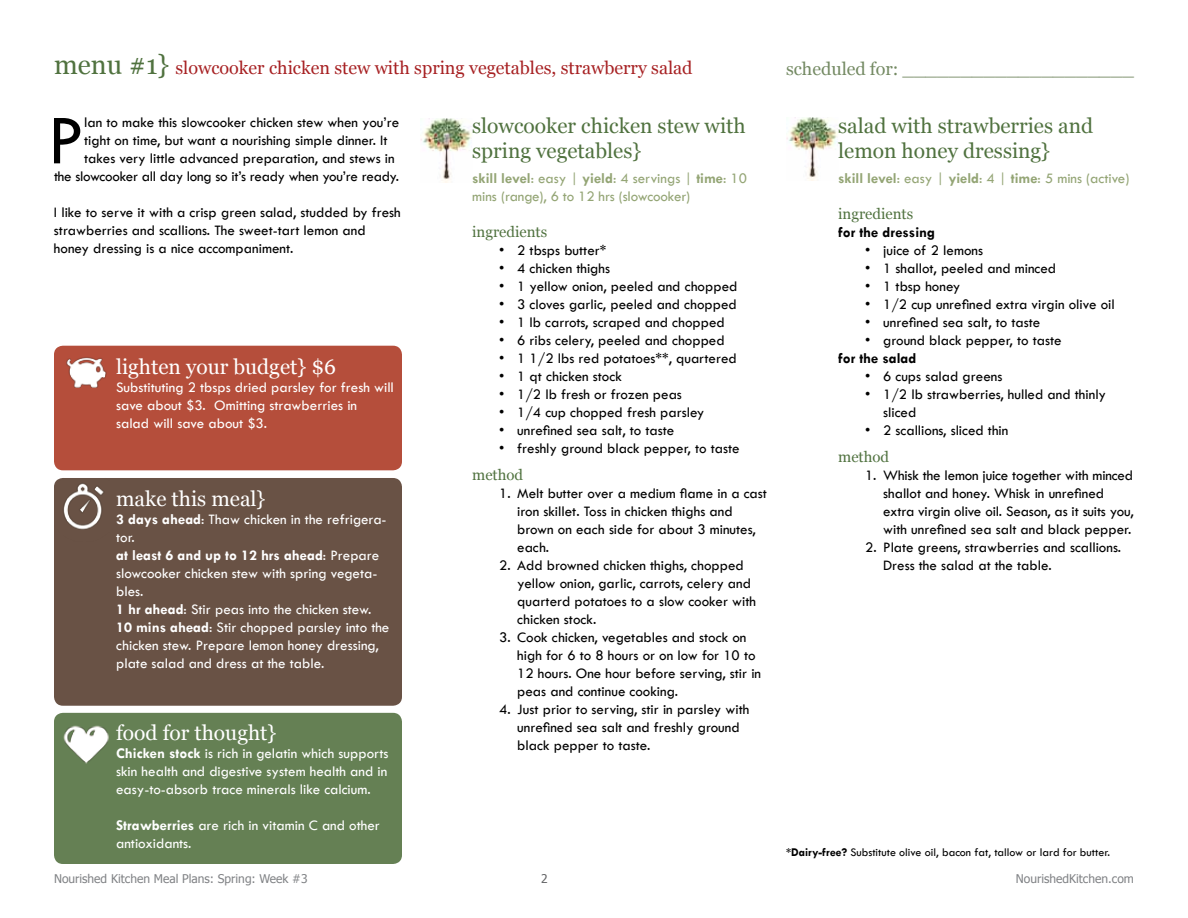
<style>
.page{position:relative;width:1188px;height:918px;background:#fff}
.page>*{position:absolute;margin:0;border:0;box-sizing:border-box;transform-origin:0 0}
.t1{font:72.9px "Tw Cen";color:#000}
.t2{font:21px/25.2px "Georgia";color:#50723f}
.t3{font:21px "Georgia";color:#fff}
.t4{font:18px "Georgia";color:#a72123}
.t5{font:18px "Georgia";color:#748a63}
.t6{font:15px/18px "Tw Cen";color:#000}
.t7{font:15px/18px "Tw Cen";color:#fff}
.t8{font:15px/18px "Tw Cen";color:#94a575}
.t9{font:15px "Georgia";color:#50723f}
.t10{font:700 15px "Tw Cen";color:#000}
.t11{font:12px "Tw Cen";color:#000}
.t12{font:12px "Tahoma";color:#808285}
.t13{font:12px "Tahoma";color:#636466}
.s1{font-size:27px;color:#50723f}
.s2{font-weight:700}
</style>
<div class="page">
<div style="left:54px;top:478px;width:348px;height:228px;background:#695245;border-radius:9px"></div>
<img style="left:54px;top:478px;width:50px;height:52px">
<img style="left:420px;top:118px;width:52px;height:64px">
<div style="left:54px;top:713px;width:348px;height:151px;background:#658054;border-radius:9px"></div>
<img style="left:63px;top:725px;width:46px;height:39px">
<img style="left:786px;top:117px;width:52px;height:64px">
<div style="left:54px;top:346px;width:348px;height:124px;background:#b54e3b;border-radius:9px"></div>
<img style="left:54px;top:349px;width:53px;height:38px">
<p class="t4" style="left:54px;top:57px;width:640px"><span class="s1">menu #1}</span> slowcooker chicken stew with spring vegetables, strawberry salad</p>
<p class="t5" style="left:786px;top:58px;width:349px">scheduled for: ____________________</p>
<h1 class="t1" style="left:48px;top:96px;width:38px">P</h1>
<p class="t6" style="left:84px;top:114px;width:316px">lan to make this slowcooker chicken stew when you’re</p>
<p class="t6" style="left:84px;top:132px;width:305px">tight on time, but want a nourishing simple dinner. It</p>
<p class="t6" style="left:84px;top:150px;width:312px">takes very little advanced preparation, and stews in</p>
<p class="t6" style="left:54px;top:168px;width:347px">the slowcooker all day long so it’s ready when you’re ready.</p>
<p class="t6" style="left:54px;top:204px;width:348px">I like to serve it with a crisp green salad, studded by fresh strawberries and scallions. The sweet-tart lemon and honey dressing is a nice accompaniment.</p>
<h2 class="t3" style="left:116px;top:354px;width:222px">lighten your budget} $6</h2>
<p class="t7" style="left:116px;top:378px;width:279px">Substituting 2 tbsps dried parsley for fresh will save about $3. Omitting strawberries in salad will save about $3.</p>
<h2 class="t3" style="left:116px;top:486px;width:151px">make this meal}</h2>
<p class="t7" style="left:116px;top:510px;width:275px"><span class="s2">3 days ahead</span>: Thaw chicken in the refrigera&shy;tor.<br><span class="s2">at least 6 and up to 12 hrs ahead</span>: Prepare slowcooker chicken stew with spring vegeta&shy;bles.<br><span class="s2">1 hr ahead</span>: Stir peas into the chicken stew.<br><span class="s2">10 mins ahead</span>: Stir chopped parsley into the chicken stew. Prepare lemon honey dressing, plate salad and dress at the table.</p>
<h2 class="t3" style="left:116px;top:720px;width:162px">food for thought}</h2>
<p class="t7" style="left:116px;top:745px;width:274px;text-align:justify"><span class="s2">Chicken stock</span> is rich in gelatin which supports skin health and digestive system health and in easy-to-absorb trace minerals like calcium.</p>
<p class="t7" style="left:116px;top:817px;width:265px"><span class="s2">Strawberries</span> are rich in vitamin C and other antioxidants.</p>
<h2 class="t2" style="left:472px;top:113px;width:275px">slowcooker chicken stew with spring vegetables}</h2>
<p class="t8" style="left:472px;top:170px;width:276px"><span class="s2">skill level</span>: easy | <span class="s2">yield</span>: 4 servings | <span class="s2">time</span>: 10 mins (range), 6 to 12 hrs (slowcooker)</p>
<p class="t9" style="left:472px;top:223px;width:77px">ingredients</p>
<p class="t6" style="left:499px;top:241px;width:109px">• 2 tbsps butter*</p>
<p class="t6" style="left:499px;top:259px;width:112px">• 4 chicken thighs</p>
<p class="t6" style="left:499px;top:277px;width:240px">• 1 yellow onion, peeled and chopped</p>
<p class="t6" style="left:499px;top:295px;width:239px">• 3 cloves garlic, peeled and chopped</p>
<p class="t6" style="left:499px;top:313px;width:227px">• 1 lb carrots, scraped and chopped</p>
<p class="t6" style="left:499px;top:331px;width:227px">• 6 ribs celery, peeled and chopped</p>
<p class="t6" style="left:499px;top:349px;width:239px">• 1 1/2 lbs red potatoes**, quartered</p>
<p class="t6" style="left:499px;top:367px;width:124px">• 1 qt chicken stock</p>
<p class="t6" style="left:499px;top:385px;width:184px">• 1/2 lb fresh or frozen peas</p>
<p class="t6" style="left:499px;top:403px;width:207px">• 1/4 cup chopped fresh parsley</p>
<p class="t6" style="left:499px;top:421px;width:177px">• unrefined sea salt, to taste</p>
<p class="t6" style="left:499px;top:439px;width:242px">• freshly ground black pepper, to taste</p>
<p class="t9" style="left:472px;top:466px;width:53px">method</p>
<p class="t6" style="left:517px;top:484px;width:251px;text-indent:-18px">1. Melt butter over a medium flame in a cast iron skillet. Toss in chicken thighs and brown on each side for about 3 minutes, each.</p>
<p class="t6" style="left:517px;top:556px;width:240px;text-indent:-18px">2. Add browned chicken thighs, chopped yellow onion, garlic, carrots, celery and quarterd potatoes to a slow cooker with chicken stock.</p>
<p class="t6" style="left:517px;top:628px;width:246px;text-indent:-18px">3. Cook chicken, vegetables and stock on high for 6 to 8 hours or on low for 10 to 12 hours. One hour before serving, stir in peas and continue cooking.</p>
<p class="t6" style="left:517px;top:700px;width:234px;text-indent:-18px">4. Just prior to serving, stir in parsley with unrefined sea salt and freshly ground black pepper to taste.</p>
<h2 class="t2" style="left:838px;top:113px;width:257px">salad with strawberries and lemon honey dressing}</h2>
<p class="t8" style="left:838px;top:170px;width:293px"><span class="s2">skill level</span>: easy | <span class="s2">yield</span>: 4 | <span class="s2">time</span>: 5 mins (active)</p>
<p class="t9" style="left:838px;top:205px;width:77px">ingredients</p>
<p class="t10" style="left:838px;top:223px;width:98px">for the dressing</p>
<p class="t6" style="left:865px;top:241px;width:119px">• juice of 2 lemons</p>
<p class="t6" style="left:865px;top:259px;width:192px">• 1 shallot, peeled and minced</p>
<p class="t6" style="left:865px;top:277px;width:97px">• 1 tbsp honey</p>
<p class="t6" style="left:865px;top:295px;width:251px">• 1/2 cup unrefined extra virgin olive oil</p>
<p class="t6" style="left:865px;top:313px;width:177px">• unrefined sea salt, to taste</p>
<p class="t6" style="left:865px;top:331px;width:198px">• ground black pepper, to taste</p>
<p class="t10" style="left:838px;top:349px;width:80px">for the salad</p>
<p class="t6" style="left:865px;top:367px;width:139px">• 6 cups salad greens</p>
<p class="t6" style="left:883px;top:385px;width:224px;text-indent:-18px">• 1/2 lb strawberries, hulled and thinly sliced</p>
<p class="t6" style="left:865px;top:421px;width:145px">• 2 scallions, sliced thin</p>
<p class="t9" style="left:838px;top:448px;width:53px">method</p>
<p class="t6" style="left:883px;top:466px;width:252px;text-indent:-18px">1. Whisk the lemon juice together with minced shallot and honey. Whisk in unrefined extra virgin olive oil. Season, as it suits you, with unrefined sea salt and black pepper.</p>
<p class="t6" style="left:883px;top:538px;width:239px;text-indent:-18px">2. Plate greens, strawberries and scallions.<br>Dress the salad at the table.</p>
<p class="t11" style="left:786px;top:845px;width:326px"><span class="s2">*Dairy-free?</span> Substitute olive oil, bacon fat, tallow or lard for butter.</p>
<p class="t12" style="left:54px;top:871px;width:255px">Nourished Kitchen Meal Plans: Spring: Week #3</p>
<p class="t13" style="left:541px;top:871px;width:8px">2</p>
<p class="t12" style="left:1016px;top:871px;width:120px">NourishedKitchen.com</p>
</div>
